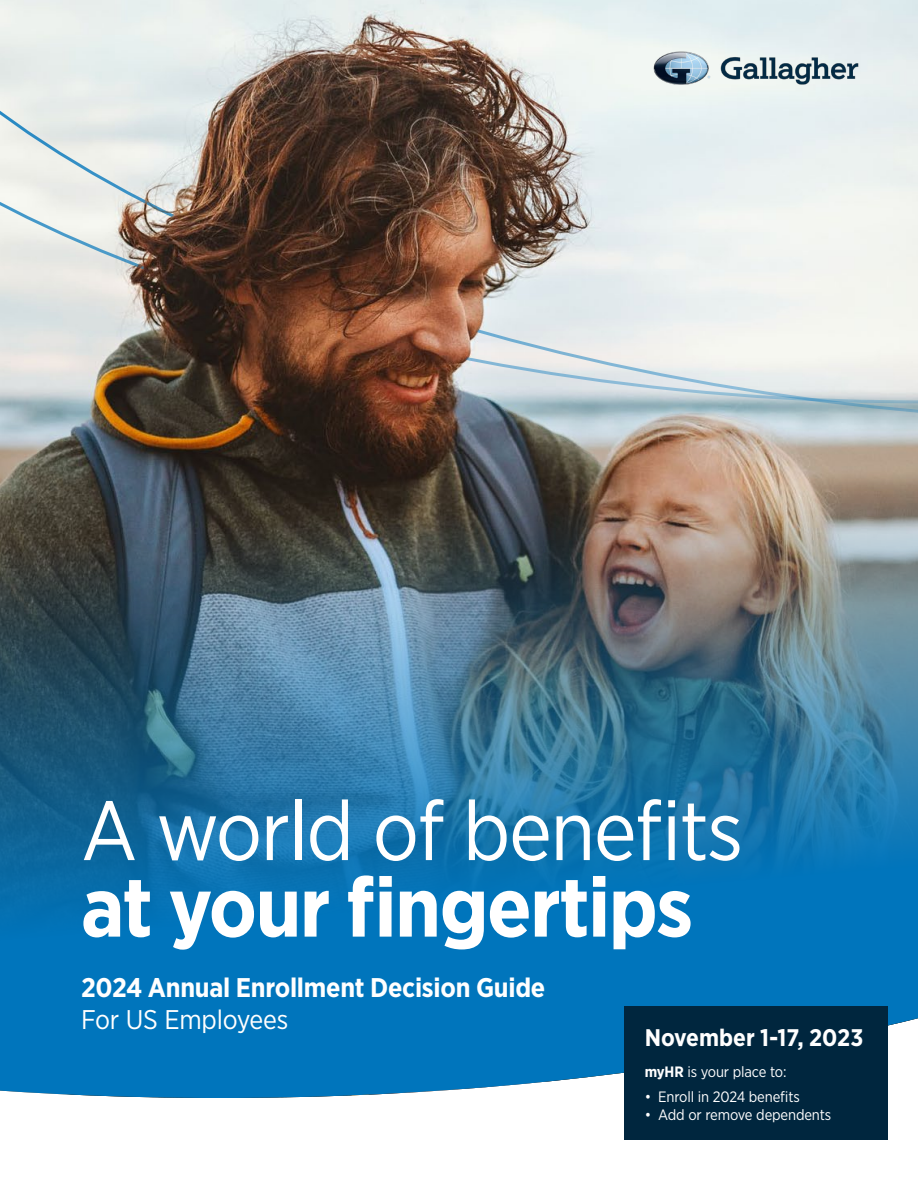
<style>
.page{position:relative;width:918px;height:1188px;background:#fff}
.page>*{position:absolute;margin:0;border:0;box-sizing:border-box;transform-origin:0 0}
.t1{font:84px "Gotham Narrow";letter-spacing:-.02em;color:#fff}
.t2{font:700 84px "Gotham Narrow";letter-spacing:-.02em;color:#fff}
.t3{font:700 27px "Gotham Narrow";letter-spacing:-.01em;color:#fff}
.t4{font:27px "Gotham Narrow";letter-spacing:-.01em;color:#fff}
.t5{font:700 24px "Gotham Narrow";color:#fff}
.t6{font:15px "Gotham Narrow";letter-spacing:-.01em;color:#fff}
.s1{font-weight:700}
</style>
<div class="page">
<img style="left:0;top:0;width:918px;height:1098px">
<img style="left:632px;top:44px;width:247px;height:47px">
<div style="left:624px;top:1006px;width:264px;height:134px;background:#00263e"></div>
<h1 class="t1" style="left:81px;top:778px;width:664px">A world of benefits</h1>
<h1 class="t2" style="left:81px;top:853px;width:614px">at your fingertips</h1>
<h2 class="t3" style="left:81px;top:970px;width:466px">2024 Annual Enrollment Decision Guide</h2>
<h2 class="t4" style="left:81px;top:1003px;width:209px">For US Employees</h2>
<h3 class="t5" style="left:645px;top:1022px;width:220px">November 1-17, 2023</h3>
<p class="t6" style="left:645px;top:1062px;width:143px"><span class="s1">myHR</span> is your place to:</p>
<p class="t6" style="left:645px;top:1087px;width:157px">• Enroll in 2024 benefits</p>
<p class="t6" style="left:645px;top:1105px;width:188px">• Add or remove dependents</p>
</div>
